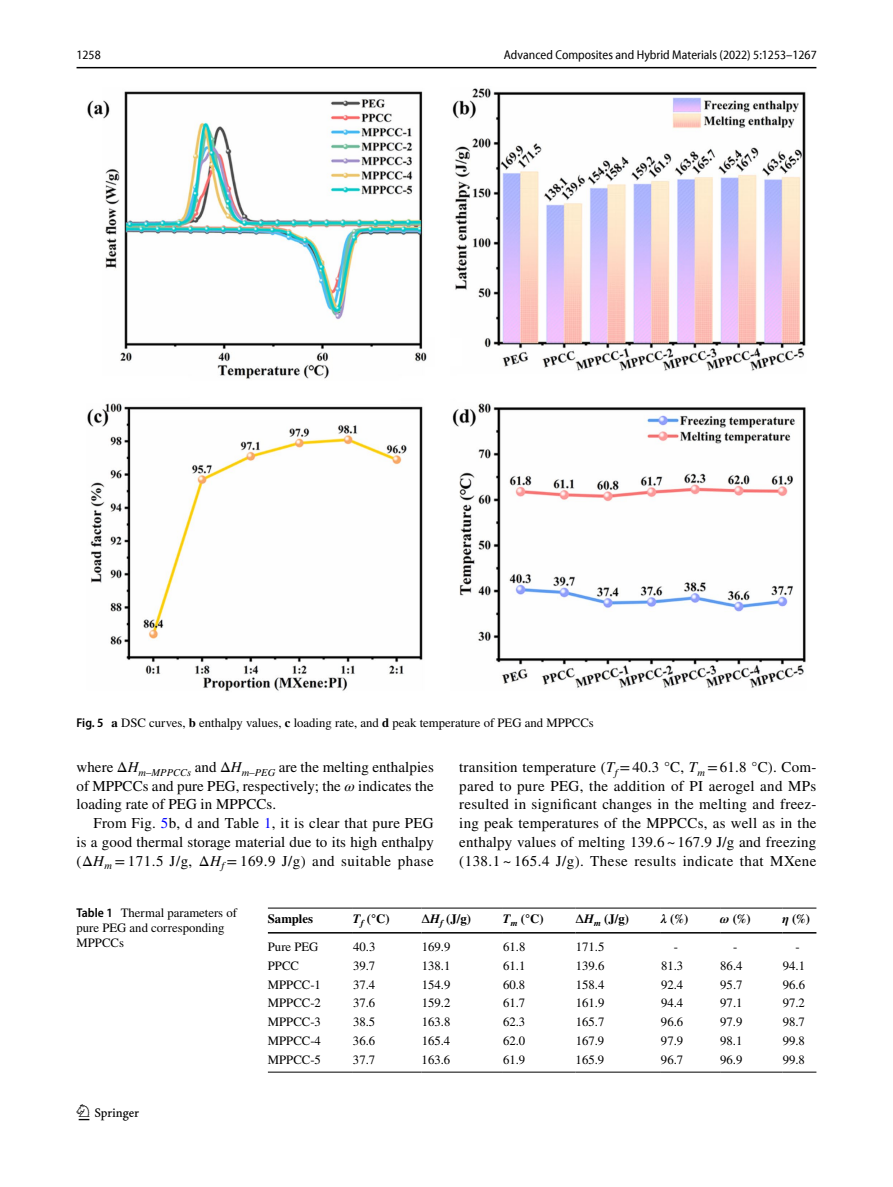
<style>
.page{position:relative;width:893px;height:1187px;background:#fff}
.page>*{position:absolute;margin:0;border:0;box-sizing:border-box;transform-origin:0 0}
.t1{font:22.5px "Springnew Regular 2";color:#000}
.t2{font:15px/18.8px "STIX";letter-spacing:.01em;color:#000;text-align:justify}
.t3{font:12.75px/15px "STIX";color:#000}
.t4{font:semi-condensed 12.75px "Myriad Pro Unic";color:#000}
.t5{font:700 12.75px "STIX";color:#000}
.s1{font-family:"Myriad Pro";font-weight:600;font-stretch:semi-condensed}
.s2{font-weight:700}
.s3{font-style:italic}
.s4{color:#00f}
</style>
<div class="page">
<hr style="left:77px;top:67px;width:739px;height:1px;background:#000">
<img style="left:87px;top:88px;width:719px;height:604px">
<hr style="left:268px;top:907px;width:85px;height:1px;background:#000">
<hr style="left:268px;top:932px;width:85px;height:1px;background:#000">
<hr style="left:353px;top:907px;width:68px;height:1px;background:#000">
<hr style="left:353px;top:932px;width:68px;height:1px;background:#000">
<hr style="left:421px;top:907px;width:82px;height:1px;background:#000">
<hr style="left:421px;top:932px;width:82px;height:1px;background:#000">
<hr style="left:503px;top:907px;width:72px;height:1px;background:#000">
<hr style="left:503px;top:932px;width:72px;height:1px;background:#000">
<hr style="left:575px;top:907px;width:86px;height:1px;background:#000">
<hr style="left:575px;top:932px;width:86px;height:1px;background:#000">
<hr style="left:661px;top:907px;width:59px;height:1px;background:#000">
<hr style="left:661px;top:932px;width:59px;height:1px;background:#000">
<hr style="left:720px;top:907px;width:63px;height:1px;background:#000">
<hr style="left:720px;top:932px;width:63px;height:1px;background:#000">
<hr style="left:783px;top:907px;width:33px;height:1px;background:#000">
<hr style="left:783px;top:932px;width:33px;height:1px;background:#000">
<hr style="left:268px;top:1071px;width:85px;height:1px;background:#000">
<hr style="left:353px;top:1071px;width:68px;height:1px;background:#000">
<hr style="left:421px;top:1071px;width:82px;height:1px;background:#000">
<hr style="left:503px;top:1071px;width:72px;height:1px;background:#000">
<hr style="left:575px;top:1071px;width:86px;height:1px;background:#000">
<hr style="left:661px;top:1071px;width:59px;height:1px;background:#000">
<hr style="left:720px;top:1071px;width:63px;height:1px;background:#000">
<hr style="left:783px;top:1071px;width:33px;height:1px;background:#000">
<p class="t4" style="left:77px;top:50px;width:26px">1258</p>
<p class="t4" style="left:504px;top:50px;width:314px">Advanced Composites and Hybrid Materials (2022) 5:1253–1267</p>
<p class="t3" style="left:77px;top:716px;width:519px"><span class="s1">Fig. 5</span> <span class="s2">a</span> DSC curves, <span class="s2">b</span> enthalpy values, <span class="s2">c</span> loading rate, and <span class="s2">d</span> peak temperature of PEG and MPPCCs</p>
<p class="t2" style="left:77px;top:758px;width:359px">where Δ<span class="s3">H</span><sub>m</sub><sub>–</sub><sub>MPPCCs</sub> and Δ<span class="s3">H</span><sub>m</sub><sub>–</sub><sub>PEG</sub> are the melting enthalpies of MPPCCs and pure PEG, respectively; the <span class="s3">ω</span> indicates the loading rate of PEG in MPPCCs.</p>
<p class="t2" style="left:77px;top:814px;width:359px;text-indent:17px">From Fig. <span class="s4">5</span>b, d and Table <span class="s4">1</span>, it is clear that pure PEG is a good thermal storage material due to its high enthalpy (Δ<span class="s3">H</span><sub>m</sub> = 171.5 J/g, Δ<span class="s3">H</span><sub>f</sub> = 169.9 J/g) and suitable phase</p>
<p class="t2" style="left:459px;top:758px;width:359px">transition temperature (<span class="s3">T</span><sub>f</sub> =40.3 °C, <span class="s3">T</span><sub>m</sub> =61.8 °C). Com&shy;pared to pure PEG, the addition of PI aerogel and MPs resulted in significant changes in the melting and freez&shy;ing peak temperatures of the MPPCCs, as well as in the enthalpy values of melting 139.6 ~ 167.9 J/g and freezing (138.1 ~ 165.4 J/g). These results indicate that MXene</p>
<p class="t3" style="left:77px;top:906px;width:162px"><span class="s1">Table 1</span> Thermal parameters of pure PEG and corresponding<br>MPPCCs</p>
<p class="t5" style="left:268px;top:911px;width:47px">Samples</p>
<p class="t5" style="left:353px;top:911px;width:38px"><span class="s3">T</span><sub>f</sub> (°C)</p>
<p class="t5" style="left:421px;top:911px;width:51px">∆<span class="s3">H</span><sub>f</sub> (J/g)</p>
<p class="t5" style="left:503px;top:911px;width:42px"><span class="s3">T</span><sub>m</sub> (°C)</p>
<p class="t5" style="left:575px;top:911px;width:55px">∆<span class="s3">H</span><sub>m</sub> (J/g)</p>
<p class="t5" style="left:661px;top:911px;width:29px"><span class="s3">λ</span> (%)</p>
<p class="t5" style="left:720px;top:911px;width:32px"><span class="s3">ω</span> (%)</p>
<p class="t5" style="left:783px;top:911px;width:29px"><span class="s3">η</span> (%)</p>
<p class="t3" style="left:268px;top:940px;width:52px">Pure PEG</p>
<p class="t3" style="left:353px;top:940px;width:24px">40.3</p>
<p class="t3" style="left:422px;top:940px;width:30px">169.9</p>
<p class="t3" style="left:503px;top:940px;width:24px">61.8</p>
<p class="t3" style="left:576px;top:940px;width:30px">171.5</p>
<p class="t3" style="left:674px;top:940px;width:6px">-</p>
<p class="t3" style="left:733px;top:940px;width:6px">-</p>
<p class="t3" style="left:795px;top:940px;width:6px">-</p>
<p class="t3" style="left:268px;top:958px;width:33px">PPCC</p>
<p class="t3" style="left:353px;top:958px;width:24px">39.7</p>
<p class="t3" style="left:422px;top:958px;width:30px">138.1</p>
<p class="t3" style="left:503px;top:958px;width:24px">61.1</p>
<p class="t3" style="left:576px;top:958px;width:30px">139.6</p>
<p class="t3" style="left:661px;top:958px;width:24px">81.3</p>
<p class="t3" style="left:720px;top:958px;width:24px">86.4</p>
<p class="t3" style="left:783px;top:958px;width:24px">94.1</p>
<p class="t3" style="left:268px;top:977px;width:55px">MPPCC-1</p>
<p class="t3" style="left:353px;top:977px;width:24px">37.4</p>
<p class="t3" style="left:422px;top:977px;width:30px">154.9</p>
<p class="t3" style="left:503px;top:977px;width:24px">60.8</p>
<p class="t3" style="left:576px;top:977px;width:30px">158.4</p>
<p class="t3" style="left:661px;top:977px;width:24px">92.4</p>
<p class="t3" style="left:720px;top:977px;width:24px">95.7</p>
<p class="t3" style="left:783px;top:977px;width:24px">96.6</p>
<p class="t3" style="left:268px;top:996px;width:55px">MPPCC-2</p>
<p class="t3" style="left:353px;top:996px;width:24px">37.6</p>
<p class="t3" style="left:422px;top:996px;width:30px">159.2</p>
<p class="t3" style="left:503px;top:996px;width:24px">61.7</p>
<p class="t3" style="left:576px;top:996px;width:30px">161.9</p>
<p class="t3" style="left:661px;top:996px;width:24px">94.4</p>
<p class="t3" style="left:720px;top:996px;width:24px">97.1</p>
<p class="t3" style="left:783px;top:996px;width:24px">97.2</p>
<p class="t3" style="left:268px;top:1015px;width:55px">MPPCC-3</p>
<p class="t3" style="left:353px;top:1015px;width:24px">38.5</p>
<p class="t3" style="left:422px;top:1015px;width:30px">163.8</p>
<p class="t3" style="left:503px;top:1015px;width:24px">62.3</p>
<p class="t3" style="left:576px;top:1015px;width:30px">165.7</p>
<p class="t3" style="left:661px;top:1015px;width:24px">96.6</p>
<p class="t3" style="left:720px;top:1015px;width:24px">97.9</p>
<p class="t3" style="left:783px;top:1015px;width:24px">98.7</p>
<p class="t3" style="left:268px;top:1033px;width:55px">MPPCC-4</p>
<p class="t3" style="left:353px;top:1033px;width:24px">36.6</p>
<p class="t3" style="left:422px;top:1033px;width:30px">165.4</p>
<p class="t3" style="left:503px;top:1033px;width:24px">62.0</p>
<p class="t3" style="left:576px;top:1033px;width:30px">167.9</p>
<p class="t3" style="left:661px;top:1033px;width:24px">97.9</p>
<p class="t3" style="left:720px;top:1033px;width:24px">98.1</p>
<p class="t3" style="left:783px;top:1033px;width:24px">99.8</p>
<p class="t3" style="left:268px;top:1052px;width:55px">MPPCC-5</p>
<p class="t3" style="left:353px;top:1052px;width:24px">37.7</p>
<p class="t3" style="left:422px;top:1052px;width:30px">163.6</p>
<p class="t3" style="left:503px;top:1052px;width:24px">61.9</p>
<p class="t3" style="left:576px;top:1052px;width:30px">165.9</p>
<p class="t3" style="left:661px;top:1052px;width:24px">96.7</p>
<p class="t3" style="left:720px;top:1052px;width:24px">96.9</p>
<p class="t3" style="left:783px;top:1052px;width:24px">99.8</p>
<h1 class="t1" style="left:79px;top:1104px;width:62px">1 3</h1>
</div>
